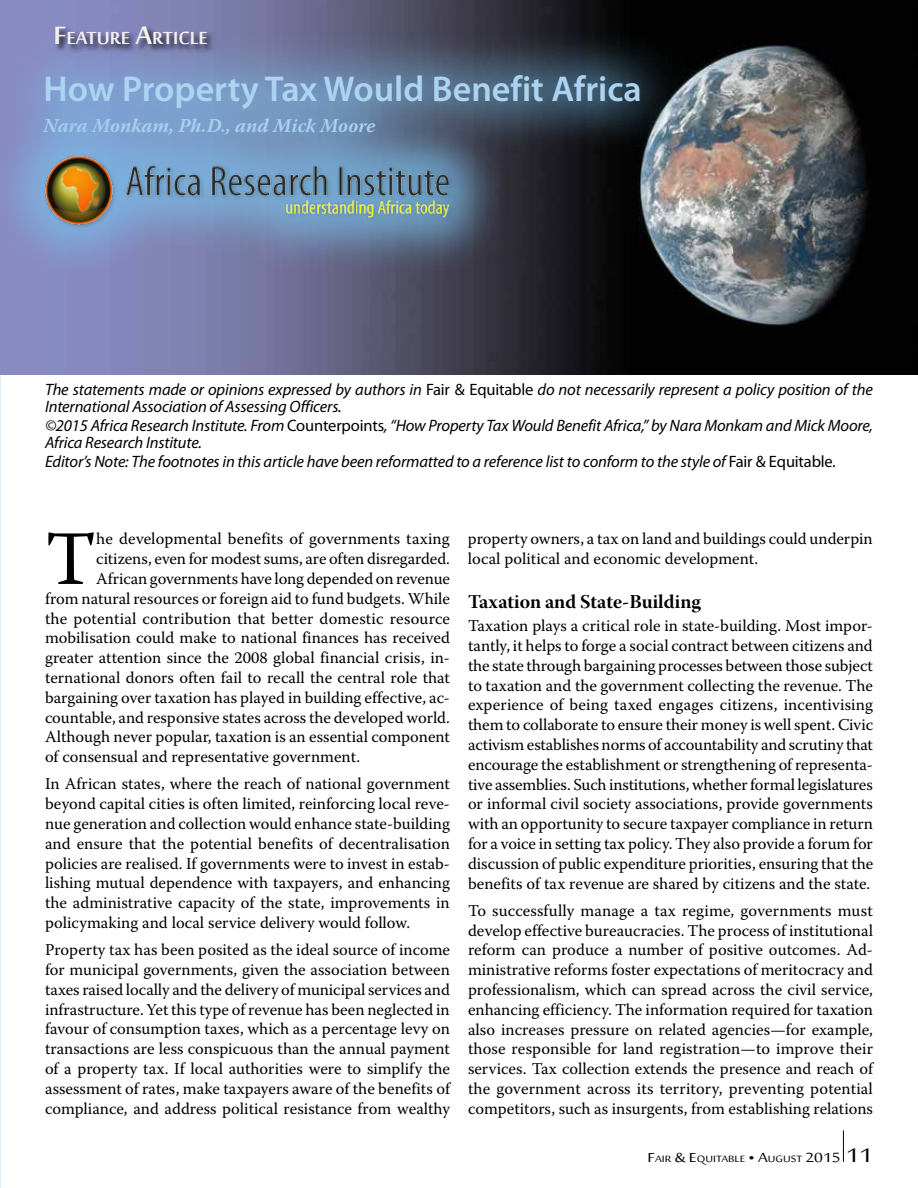
<style>
.page{position:relative;width:918px;height:1188px;background:#fff}
.page>*{position:absolute;margin:0;border:0;box-sizing:border-box;transform-origin:0 0}
.t1{font:76.65px "Warnock Pro";color:#000}
.t2{font:600 36px "Myriad Pro";color:#acd4f1}
.t3{font:700 24.15px "Sakkal Majalla";color:#f6efef}
.t4{font:italic 700 19.5px "Warnock Pro";color:#acd4f1}
.t5{font:19.5px "Warnock Pro Bold Subh";color:#000}
.t6{font:16.5px/19.8px "Warnock Pro";color:#000;text-align:justify}
.t7{font:italic 16.5px/16.5px "Myriad Pro";letter-spacing:-.01em;color:#000}
.t8{font:12.6px "Sakkal Majalla";color:#000;scale:1.2 1}
.s1{font-size:34.5px}
.s2{font-style:normal}
.s3{font-size:18px}
.s4{font-size:27px}
</style>
<div class="page">
<hr style="left:843px;top:1130px;width:1px;height:32px;background:#000">
<hr style="left:0;top:0;width:1px;height:1188px;background:#dcebf8">
<img style="left:0;top:0;width:918px;height:374px">
<svg style="left:0;top:27px;width:688px;height:156px;background:#4e5a71"></svg>
<div style="left:55px;top:26px;width:162px;height:27px;background:#000;opacity:.75"></div>
<div style="left:0;top:95px;width:511px;height:190px;background:#79bde8;opacity:.75"></div>
<img style="left:41px;top:154px;width:412px;height:73px">
<h3 class="t3" style="left:54px;top:24px;width:156px"><span class="s1">F</span>eature <span class="s1">A</span>rticle</h3>
<h2 class="t2" style="left:44px;top:69px;width:600px">How Property Tax Would Benefit Africa</h2>
<p class="t4" style="left:44px;top:114px;width:333px">Nara Monkam, Ph.D., and Mick Moore</p>
<p class="t7" style="left:45px;top:382px;width:830px">The statements made or opinions expressed by authors in <span class="s2">Fair &amp; Equitable</span> do not necessarily represent a policy position of the<br>International Association of Assessing Officers.</p>
<p class="t7" style="left:45px;top:418px;width:830px">©2015 Africa Research Institute. From <span class="s2">Counterpoints</span>, “How Property Tax Would Benefit Africa,” by Nara Monkam and Mick Moore,<br>Africa Research Institute.</p>
<p class="t7" style="left:45px;top:454px;width:793px">Editor’s Note: The footnotes in this article have been reformatted to a reference list to conform to the style of <span class="s2">Fair &amp; Equitable</span>.</p>
<h1 class="t1" style="left:45px;top:513px;width:53px">T</h1>
<p class="t6" style="left:96px;top:529px;width:355px">he developmental benefits of governments taxing</p>
<p class="t6" style="left:96px;top:549px;width:355px">citizens, even for modest sums, are often disregarded.</p>
<p class="t6" style="left:96px;top:568px;width:355px">African governments have long depended on revenue</p>
<p class="t6" style="left:45px;top:588px;width:406px">from natural resources or foreign aid to fund budgets. While</p>
<p class="t6" style="left:45px;top:608px;width:407px">the potential contribution that better domestic resource</p>
<p class="t6" style="left:45px;top:628px;width:407px">mobilisation could make to national finances has received</p>
<p class="t6" style="left:45px;top:648px;width:407px">greater attention since the 2008 global financial crisis, in-</p>
<p class="t6" style="left:45px;top:667px;width:407px">ternational donors often fail to recall the central role that</p>
<p class="t6" style="left:45px;top:687px;width:406px">bargaining over taxation has played in building effective, ac-</p>
<p class="t6" style="left:45px;top:707px;width:406px">countable, and responsive states across the developed world.</p>
<p class="t6" style="left:45px;top:727px;width:407px">Although never popular, taxation is an essential component</p>
<p class="t6" style="left:45px;top:747px;width:317px">of consensual and representative government.</p>
<p class="t6" style="left:45px;top:774px;width:407px">In African states, where the reach of national government beyond capital cities is often limited, reinforcing local reve&shy;nue generation and collection would enhance state-building and ensure that the potential benefits of decentralisation policies are realised. If governments were to invest in estab&shy;lishing mutual dependence with taxpayers, and enhancing the administrative capacity of the state, improvements in policymaking and local service delivery would follow.</p>
<p class="t6" style="left:45px;top:940px;width:407px">Property tax has been posited as the ideal source of income for municipal governments, given the association between taxes raised locally and the delivery of municipal services and infrastructure. Yet this type of revenue has been neglected in favour of consumption taxes, which as a percentage levy on transactions are less conspicuous than the annual payment of a property tax. If local authorities were to simplify the assessment of rates, make taxpayers aware of the benefits of compliance, and address political resistance from wealthy</p>
<p class="t6" style="left:468px;top:529px;width:406px">property owners, a tax on land and buildings could underpin local political and economic development.</p>
<p class="t5" style="left:468px;top:590px;width:234px">Taxation and State-Building</p>
<p class="t6" style="left:468px;top:616px;width:407px">Taxation plays a critical role in state-building. Most impor&shy;tantly, it helps to forge a social contract between citizens and the state through bargaining processes between those subject to taxation and the government collecting the revenue. The experience of being taxed engages citizens, incentivising them to collaborate to ensure their money is well spent. Civic activism establishes norms of accountability and scrutiny that encourage the establishment or strengthening of representa&shy;tive assemblies. Such institutions, whether formal legislatures or informal civil society associations, provide governments with an opportunity to secure taxpayer compliance in return for a voice in setting tax policy. They also provide a forum for discussion of public expenditure priorities, ensuring that the benefits of tax revenue are shared by citizens and the state.</p>
<p class="t6" style="left:468px;top:900px;width:407px">To successfully manage a tax regime, governments must develop effective bureaucracies. The process of institutional reform can produce a number of positive outcomes. Ad&shy;ministrative reforms foster expectations of meritocracy and professionalism, which can spread across the civil service, enhancing efficiency. The information required for taxation also increases pressure on related agencies—for example, those responsible for land registration—to improve their services. Tax collection extends the presence and reach of the government across its territory, preventing potential competitors, such as insurgents, from establishing relations</p>
<p class="t8" style="left:647px;top:1152px;width:189px"><span class="s3">F</span>air <span class="s3">&amp; E</span>quitable <span class="s3">• A</span>ugust <span class="s3">2015</span> <span class="s4">11</span></p>
</div>
